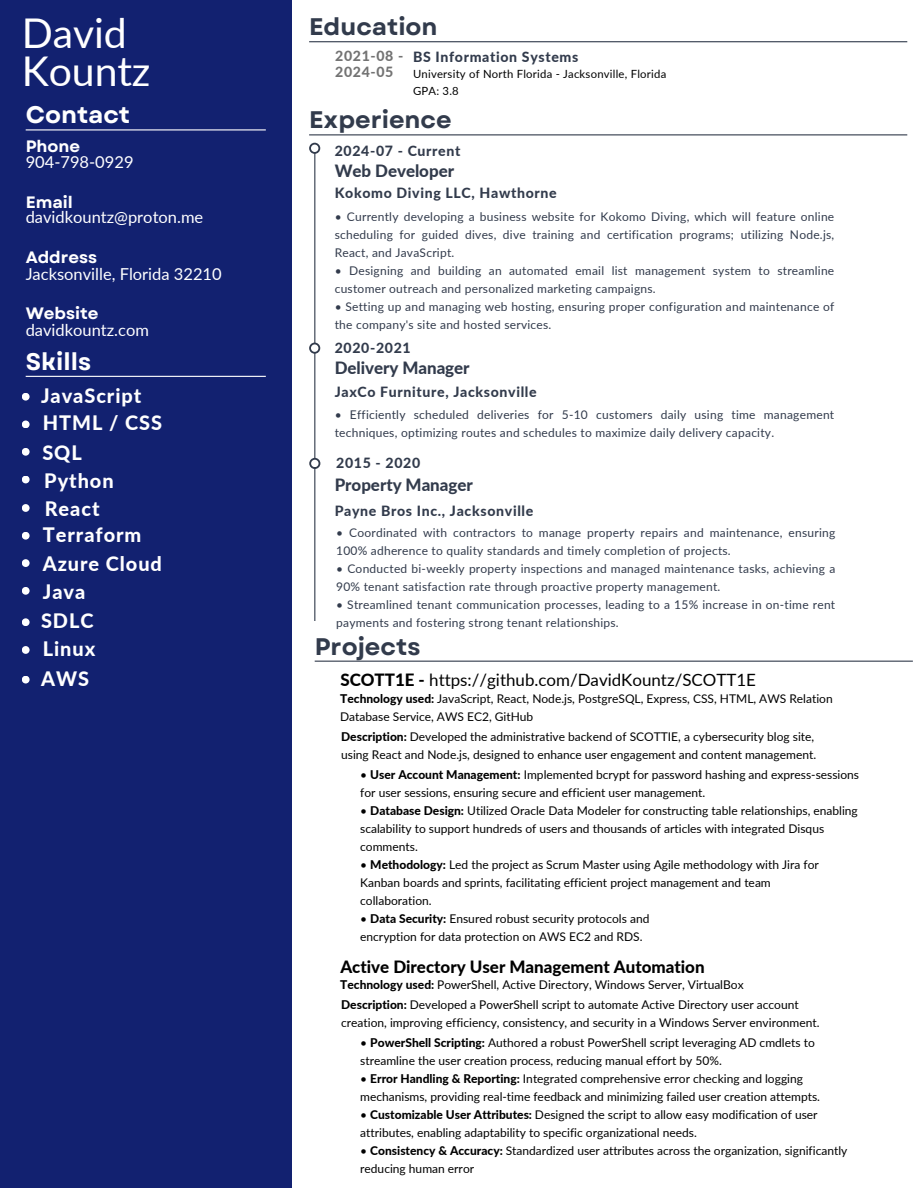
<style>
.page{position:relative;width:918px;height:1188px;background:#fff}
.page>*{position:absolute;margin:0;border:0;box-sizing:border-box;transform-origin:0 0}
.t1{font:40.95px/37.2px "Lato";letter-spacing:-.005em;color:#fff}
.t2{font:700 24px "Garet";color:#323b4c}
.t3{font:700 24px "Garet";color:#fff}
.t4{font:800 19.95px "Lato";letter-spacing:.045em;color:#fff}
.t5{font:16.95px "Lato";color:#000}
.t6{font:800 16.95px "Lato";letter-spacing:-.005em;color:#323b4c}
.t7{font:800 16.95px "Lato";color:#000}
.t8{font:16.5px "Lato";color:#fff}
.t9{font:700 16.5px "Garet";color:#fff}
.t10{font:800 14.1px "Lato";letter-spacing:.045em;color:#323b4c}
.t11{font:800 14.1px "Lato";letter-spacing:.045em;color:#737373}
.t12{font:12px/18px "Lato";color:#000}
.t13{font:12px/18px "Lato";letter-spacing:.02em;color:#323b4c}
.t14{font:11.25px "Lato";letter-spacing:.02em;color:#000}
.s1{font-weight:800}
</style>
<div class="page">
<div style="left:0;top:0;width:291px;height:1188px;background:#122170"></div>
<hr style="left:26px;top:129px;width:240px;height:1px;background:#fff">
<hr style="left:309px;top:134px;width:598px;height:1px;background:#323b4c">
<hr style="left:314px;top:148px;width:1px;height:473px;background:#323b4c">
<svg style="left:309px;top:143px;width:11px;height:11px"></svg>
<div style="left:311px;top:145px;width:7px;height:7px;background:#fff;border-radius:50%"></div>
<svg style="left:309px;top:343px;width:11px;height:11px"></svg>
<div style="left:311px;top:344px;width:7px;height:8px;background:#fff;border-radius:50%"></div>
<svg style="left:309px;top:458px;width:11px;height:11px"></svg>
<div style="left:311px;top:460px;width:8px;height:7px;background:#fff;border-radius:50%"></div>
<hr style="left:26px;top:376px;width:240px;height:1px;background:#fff">
<hr style="left:309px;top:41px;width:598px;height:1px;background:#323b4c">
<hr style="left:315px;top:661px;width:598px;height:1px;background:#323b4c">
<div style="left:22px;top:393px;width:8px;height:8px;background:#fff;border-radius:50%"></div>
<div style="left:22px;top:421px;width:8px;height:7px;background:#fff;border-radius:50%"></div>
<div style="left:22px;top:448px;width:8px;height:8px;background:#fff;border-radius:50%"></div>
<div style="left:22px;top:476px;width:8px;height:7px;background:#fff;border-radius:50%"></div>
<div style="left:22px;top:504px;width:8px;height:8px;background:#fff;border-radius:50%"></div>
<div style="left:22px;top:532px;width:8px;height:8px;background:#fff;border-radius:50%"></div>
<div style="left:22px;top:559px;width:8px;height:8px;background:#fff;border-radius:50%"></div>
<div style="left:22px;top:587px;width:8px;height:8px;background:#fff;border-radius:50%"></div>
<div style="left:22px;top:618px;width:8px;height:8px;background:#fff;border-radius:50%"></div>
<div style="left:22px;top:646px;width:8px;height:8px;background:#fff;border-radius:50%"></div>
<div style="left:22px;top:676px;width:8px;height:8px;background:#fff;border-radius:50%"></div>
<p class="t1" style="left:22px;top:14px;width:130px">David<br>Kountz</p>
<p class="t2" style="left:309px;top:9px;width:130px">Education</p>
<p class="t11" style="left:335px;top:47px;width:70px">2021-08 -</p>
<p class="t11" style="left:335px;top:63px;width:60px">2024-05</p>
<p class="t10" style="left:413px;top:48px;width:167px">BS Information Systems</p>
<p class="t14" style="left:413px;top:67px;width:255px">University of North Florida - Jacksonville, Florida</p>
<h2 class="t14" style="left:413px;top:84px;width:47px">GPA: 3.8</h2>
<h1 class="t3" style="left:26px;top:97px;width:106px">Contact</h1>
<h2 class="t8" style="left:26px;top:152px;width:109px">904-798-0929</h2>
<p class="t9" style="left:26px;top:134px;width:56px">Phone</p>
<h6 class="t9" style="left:26px;top:190px;width:49px">Email</h6>
<h5 class="t8" style="left:26px;top:207px;width:179px">davidkountz@proton.me</h5>
<h6 class="t9" style="left:26px;top:245px;width:73px">Address</h6>
<h5 class="t8" style="left:26px;top:263px;width:198px">Jacksonville, Florida 32210</h5>
<p class="t9" style="left:26px;top:301px;width:74px">Website</p>
<p class="t8" style="left:26px;top:320px;width:125px">davidkountz.com</p>
<h2 class="t3" style="left:26px;top:344px;width:67px">Skills</h2>
<p class="t4" style="left:41px;top:383px;width:102px">JavaScript</p>
<p class="t4" style="left:43px;top:410px;width:121px">HTML / CSS</p>
<h5 class="t4" style="left:42px;top:441px;width:41px">SQL</h5>
<p class="t4" style="left:44px;top:468px;width:71px">Python</p>
<p class="t4" style="left:45px;top:496px;width:56px">React</p>
<p class="t4" style="left:43px;top:522px;width:100px">Terraform</p>
<h6 class="t4" style="left:43px;top:551px;width:121px">Azure Cloud</h6>
<p class="t4" style="left:43px;top:580px;width:44px">Java</p>
<p class="t4" style="left:41px;top:609px;width:54px">SDLC</p>
<p class="t4" style="left:43px;top:637px;width:54px">Linux</p>
<p class="t4" style="left:41px;top:666px;width:49px">AWS</p>
<h5 class="t2" style="left:309px;top:103px;width:144px">Experience</h5>
<h4 class="t10" style="left:335px;top:142px;width:127px">2024-07 - Current</h4>
<h3 class="t6" style="left:335px;top:160px;width:121px">Web Developer</h3>
<h3 class="t10" style="left:335px;top:184px;width:224px">Kokomo Diving LLC, Hawthorne</h3>
<h6 class="t13" style="left:335px;top:208px;width:501px;text-align:justify">• Currently developing a business website for Kokomo Diving, which will feature online scheduling for guided dives, dive training and certification programs; utilizing Node.js, React, and JavaScript.</h6>
<h5 class="t13" style="left:335px;top:262px;width:501px">• Designing and building an automated email list management system to streamline customer outreach and personalized marketing campaigns.</h5>
<h6 class="t13" style="left:335px;top:298px;width:501px">• Setting up and managing web hosting, ensuring proper configuration and maintenance of the company's site and hosted services.</h6>
<h4 class="t10" style="left:335px;top:339px;width:78px">2020-2021</h4>
<h4 class="t6" style="left:335px;top:357px;width:136px">Delivery Manager</h4>
<h4 class="t10" style="left:335px;top:383px;width:204px">JaxCo Furniture, Jacksonville</h4>
<h2 class="t13" style="left:335px;top:405px;width:501px">• Efficiently scheduled deliveries for 5-10 customers daily using time management techniques, optimizing routes and schedules to maximize daily delivery capacity.</h2>
<h4 class="t10" style="left:336px;top:454px;width:86px">2015 - 2020</h4>
<h4 class="t6" style="left:335px;top:474px;width:140px">Property Manager</h4>
<h3 class="t10" style="left:335px;top:502px;width:200px">Payne Bros Inc., Jacksonville</h3>
<p class="t13" style="left:336px;top:523px;width:501px">• Coordinated with contractors to manage property repairs and maintenance, ensuring<br>100% adherence to quality standards and timely completion of projects.</p>
<h4 class="t13" style="left:336px;top:559px;width:501px">• Conducted bi-weekly property inspections and managed maintenance tasks, achieving a<br>90% tenant satisfaction rate through proactive property management.</h4>
<h3 class="t13" style="left:336px;top:595px;width:501px">• Streamlined tenant communication processes, leading to a 15% increase in on-time rent payments and fostering strong tenant relationships.</h3>
<p class="t2" style="left:315px;top:629px;width:107px">Projects</p>
<h5 class="t5" style="left:340px;top:669px;width:417px"><span class="s1">SCOTT1E -</span> https://github.com/DavidKountz/SCOTT1E</h5>
<p class="t12" style="left:340px;top:689px;width:494px"><span class="s1">Technology used:</span> JavaScript, React, Node.js, PostgreSQL, Express, CSS, HTML, AWS Relation<br>Database Service, AWS EC2, GitHub</p>
<p class="t12" style="left:341px;top:727px;width:477px"><span class="s1">Description:</span> Developed the administrative backend of SCOTTIE, a cybersecurity blog site, using React and Node.js, designed to enhance user engagement and content management.</p>
<p class="t12" style="left:360px;top:765px;width:500px">• <span class="s1">User Account Management:</span> Implemented bcrypt for password hashing and express-sessions for user sessions, ensuring secure and efficient user management.</p>
<p class="t12" style="left:360px;top:801px;width:499px">• <span class="s1">Database Design:</span> Utilized Oracle Data Modeler for constructing table relationships, enabling scalability to support hundreds of users and thousands of articles with integrated Disqus comments.</p>
<p class="t12" style="left:360px;top:855px;width:460px">• <span class="s1">Methodology:</span> Led the project as Scrum Master using Agile methodology with Jira for<br>Kanban boards and sprints, facilitating efficient project management and team</p>
<h5 class="t12" style="left:360px;top:891px;width:73px">collaboration.</h5>
<p class="t12" style="left:360px;top:909px;width:291px">• <span class="s1">Data Security:</span> Ensured robust security protocols and</p>
<p class="t12" style="left:360px;top:927px;width:284px">encryption for data protection on AWS EC2 and RDS.</p>
<p class="t7" style="left:340px;top:957px;width:366px">Active Directory User Management Automation</p>
<h5 class="t12" style="left:340px;top:975px;width:405px"><span class="s1">Technology used:</span> PowerShell, Active Directory, Windows Server, VirtualBox</h5>
<p class="t12" style="left:341px;top:995px;width:480px"><span class="s1">Description:</span> Developed a PowerShell script to automate Active Directory user account creation, improving efficiency, consistency, and security in a Windows Server environment.</p>
<p class="t12" style="left:360px;top:1033px;width:456px">• <span class="s1">PowerShell Scripting:</span> Authored a robust PowerShell script leveraging AD cmdlets to streamline the user creation process, reducing manual effort by 50%.</p>
<p class="t12" style="left:360px;top:1069px;width:461px">• <span class="s1">Error Handling &amp; Reporting:</span> Integrated comprehensive error checking and logging mechanisms, providing real-time feedback and minimizing failed user creation attempts.</p>
<p class="t12" style="left:360px;top:1105px;width:459px">• <span class="s1">Customizable User Attributes:</span> Designed the script to allow easy modification of user attributes, enabling adaptability to specific organizational needs.</p>
<h2 class="t12" style="left:360px;top:1141px;width:489px">• <span class="s1">Consistency &amp; Accuracy:</span> Standardized user attributes across the organization, significantly reducing human error</h2>
</div>
